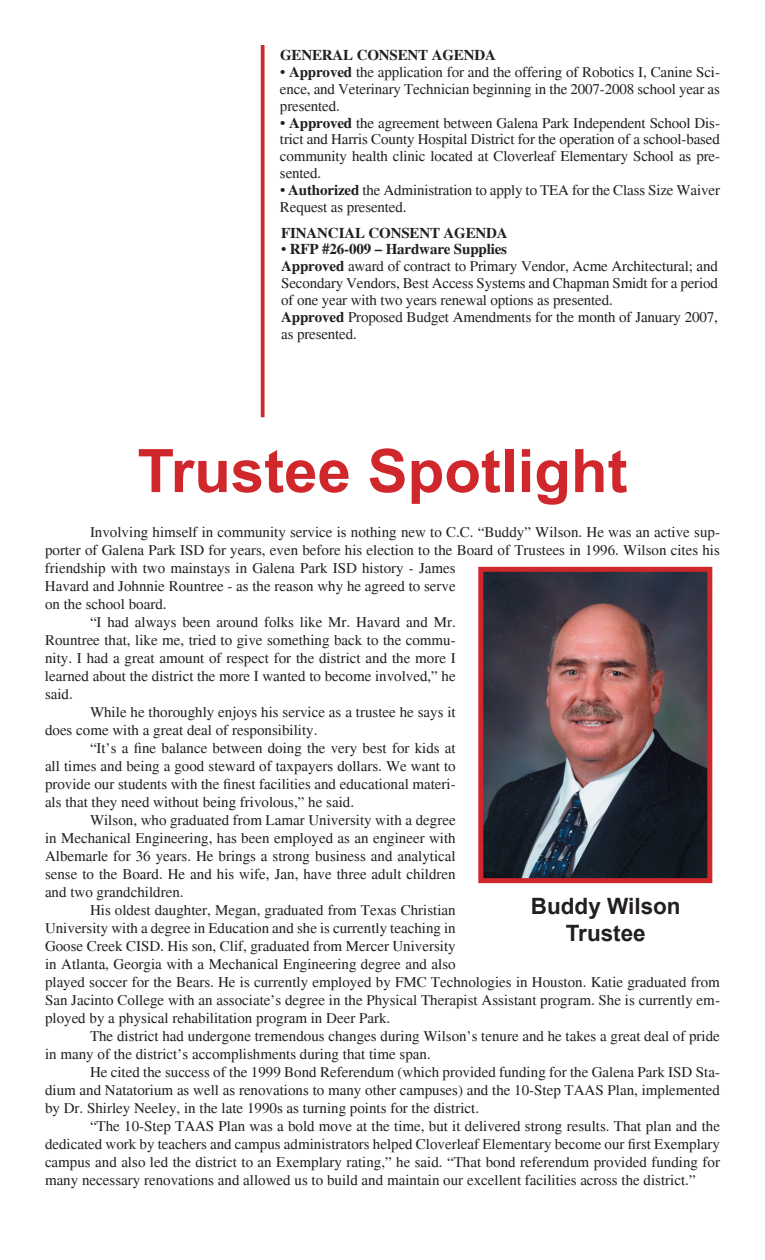
<style>
.page{position:relative;width:765px;height:1260px;background:#fff}
.page>*{position:absolute;margin:0;border:0;box-sizing:border-box;transform-origin:0 0}
.t1{font:700 60px "Arial";color:#d0272c}
.t2{font:700 22.5px/27px "Arial";color:#231f20;text-align:center}
.t3{font:15px/16.9px "Times";color:#231f20;text-align:justify}
.t4{font:700 15px "Times";letter-spacing:-.01em;color:#231f20}
.s1{font-weight:700}
</style>
<div class="page">
<svg style="left:261px;top:45px;width:4px;height:372px"></svg>
<img style="left:484px;top:573px;width:222px;height:304px">
<div style="left:478px;top:567px;width:234px;height:316px;border:5px solid #d0272c"></div>
<p class="t4" style="left:280px;top:46px;width:218px">GENERAL CONSENT AGENDA</p>
<p class="t3" style="left:280px;top:64px;width:442px">• <span class="s1">Approved</span> the application for and the offering of Robotics I, Canine Sci&shy;ence, and Veterinary Technician beginning in the 2007-2008 school year as presented.</p>
<p class="t3" style="left:280px;top:114px;width:442px">• <span class="s1">Approved</span> the agreement between Galena Park Independent School Dis&shy;trict and Harris County Hospital District for the operation of a school-based community health clinic located at Cloverleaf Elementary School as pre&shy;sented.</p>
<p class="t3" style="left:280px;top:182px;width:442px">• <span class="s1">Authorized</span> the Administration to apply to TEA for the Class Size Waiver<br>Request as presented.</p>
<p class="t4" style="left:281px;top:224px;width:228px">FINANCIAL CONSENT AGENDA</p>
<p class="t3" style="left:281px;top:241px;width:438px;text-align:left">• <span class="s1">RFP #26-009 – Hardware Supplies<br>Approved</span> award of contract to Primary Vendor, Acme Architectural; and Secondary Vendors, Best Access Systems and Chapman Smidt for a period of one year with two years renewal options as presented.<br><span class="s1">Approved</span> Proposed Budget Amendments for the month of January 2007, as presented.</p>
<h1 class="t1" style="left:137px;top:431px;width:492px">Trustee Spotlight</h1>
<p class="t3" style="left:90px;top:524px;width:631px">Involving himself in community service is nothing new to C.C. “Buddy” Wilson. He was an active sup-</p>
<p class="t3" style="left:45px;top:542px;width:676px">porter of Galena Park ISD for years, even before his election to the Board of Trustees in 1996. Wilson cites his</p>
<p class="t3" style="left:45px;top:560px;width:412px">friendship with two mainstays in Galena Park ISD history - James</p>
<p class="t3" style="left:45px;top:578px;width:412px">Havard and Johnnie Rountree - as the reason why he agreed to serve</p>
<p class="t3" style="left:45px;top:596px;width:123px">on the school board.</p>
<p class="t3" style="left:90px;top:614px;width:367px">“I had always been around folks like Mr. Havard and Mr.</p>
<p class="t3" style="left:45px;top:632px;width:412px">Rountree that, like me, tried to give something back to the commu-</p>
<p class="t3" style="left:45px;top:650px;width:412px">nity. I had a great amount of respect for the district and the more I</p>
<p class="t3" style="left:45px;top:668px;width:412px">learned about the district the more I wanted to become involved,” he</p>
<p class="t3" style="left:45px;top:686px;width:29px">said.</p>
<p class="t3" style="left:90px;top:704px;width:367px">While he thoroughly enjoys his service as a trustee he says it</p>
<p class="t3" style="left:45px;top:722px;width:274px">does come with a great deal of responsibility.</p>
<p class="t3" style="left:90px;top:740px;width:367px">“It’s a fine balance between doing the very best for kids at</p>
<p class="t3" style="left:45px;top:758px;width:412px">all times and being a good steward of taxpayers dollars. We want to</p>
<p class="t3" style="left:45px;top:776px;width:412px">provide our students with the finest facilities and educational materi-</p>
<p class="t3" style="left:45px;top:794px;width:311px">als that they need without being frivolous,” he said.</p>
<p class="t3" style="left:90px;top:812px;width:367px">Wilson, who graduated from Lamar University with a degree</p>
<p class="t3" style="left:45px;top:830px;width:412px">in Mechanical Engineering, has been employed as an engineer with</p>
<p class="t3" style="left:45px;top:848px;width:412px">Albemarle for 36 years. He brings a strong business and analytical</p>
<p class="t3" style="left:45px;top:866px;width:412px">sense to the Board. He and his wife, Jan, have three adult children</p>
<p class="t3" style="left:45px;top:884px;width:140px">and two grandchildren.</p>
<p class="t3" style="left:90px;top:902px;width:367px">His oldest daughter, Megan, graduated from Texas Christian</p>
<p class="t3" style="left:45px;top:920px;width:412px">University with a degree in Education and she is currently teaching in</p>
<p class="t3" style="left:45px;top:938px;width:412px">Goose Creek CISD. His son, Clif, graduated from Mercer University</p>
<p class="t3" style="left:45px;top:956px;width:412px">in Atlanta, Georgia with a Mechanical Engineering degree and also</p>
<p class="t3" style="left:45px;top:974px;width:676px">played soccer for the Bears. He is currently employed by FMC Technologies in Houston. Katie graduated from</p>
<p class="t3" style="left:45px;top:992px;width:676px">San Jacinto College with an associate’s degree in the Physical Therapist Assistant program. She is currently em-</p>
<p class="t3" style="left:45px;top:1010px;width:347px">ployed by a physical rehabilitation program in Deer Park.</p>
<p class="t3" style="left:90px;top:1028px;width:631px">The district had undergone tremendous changes during Wilson’s tenure and he takes a great deal of pride</p>
<p class="t3" style="left:45px;top:1046px;width:387px">in many of the district’s accomplishments during that time span.</p>
<p class="t3" style="left:90px;top:1064px;width:631px">He cited the success of the 1999 Bond Referendum (which provided funding for the Galena Park ISD Sta-</p>
<p class="t3" style="left:45px;top:1082px;width:677px">dium and Natatorium as well as renovations to many other campuses) and the 10-Step TAAS Plan, implemented</p>
<p class="t3" style="left:45px;top:1100px;width:436px">by Dr. Shirley Neeley, in the late 1990s as turning points for the district.</p>
<p class="t3" style="left:90px;top:1118px;width:632px">“The 10-Step TAAS Plan was a bold move at the time, but it delivered strong results. That plan and the</p>
<p class="t3" style="left:45px;top:1136px;width:677px">dedicated work by teachers and campus administrators helped Cloverleaf Elementary become our first Exemplary</p>
<p class="t3" style="left:45px;top:1154px;width:677px">campus and also led the district to an Exemplary rating,” he said. “That bond referendum provided funding for</p>
<p class="t3" style="left:45px;top:1172px;width:652px">many necessary renovations and allowed us to build and maintain our excellent facilities across the district.”</p>
<h2 class="t2" style="left:531px;top:894px;width:151px">Buddy Wilson<br>Trustee</h2>
</div>
